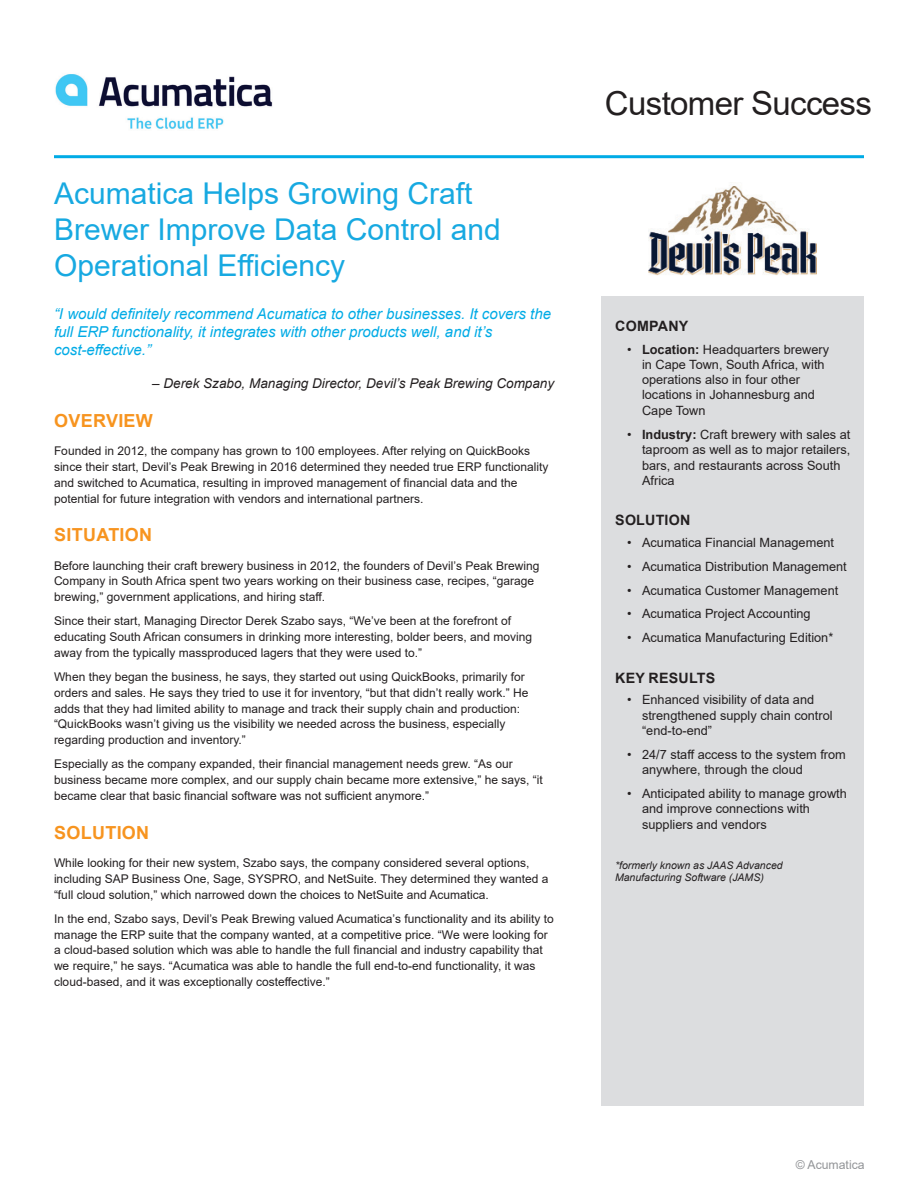
<style>
.page{position:relative;width:918px;height:1188px;background:#fff}
.page>*{position:absolute;margin:0;border:0;box-sizing:border-box;transform-origin:0 0}
.t1{font:33px "Arial";letter-spacing:-.02em;color:#231f20}
.Body_Text{font:30px/36px "Arial";color:#17a9e1}
.Heading_2{font:700 18px "Arial";letter-spacing:.015em;color:#f7941f}
.t2{font:italic 15px/18px "Arial";color:#00abe6}
.Side_bar_heading_1{font:700 14.25px "Arial";letter-spacing:.015em;color:#231f20}
.t3{font:italic 13.5px "Arial";color:#231f20}
.t4{font:12.75px/15.3px "Arial";color:#231f20}
.t5{font:12.3px "Arial";color:#939598}
.Body_Text-2{font:12px/15.8px "Arial";color:#231f20}
.Side_Bar_bullet{font:italic 10.5px/12.6px "Arial";color:#231f20}
.s1{font-weight:700}
</style>
<div class="page">
<hr style="left:54px;top:155px;width:810px;height:3px;background:#00abe6">
<img style="left:55px;top:74px;width:218px;height:55px">
<div style="left:601px;top:296px;width:263px;height:810px;background:#dcdddf"></div>
<img style="left:649px;top:186px;width:168px;height:90px">
<p class="Body_Text" style="left:54px;top:175px;width:448px">Acumatica Helps Growing Craft<br>Brewer Improve Data Control and<br>Operational Efficiency</p>
<p class="t2" style="left:54px;top:305px;width:499px">“I would definitely recommend Acumatica to other businesses. It covers the full ERP functionality, it integrates with other products well, and it’s cost-effective.”</p>
<p class="t3" style="left:152px;top:374px;width:403px">– Derek Szabo, Managing Director, Devil’s Peak Brewing Company</p>
<p class="Heading_2" style="left:54px;top:408px;width:100px">OVERVIEW</p>
<p class="Body_Text-2" style="left:54px;top:443px;width:496px">Founded in 2012, the company has grown to 100 employees. After relying on QuickBooks since their start, Devil’s Peak Brewing in 2016 determined they needed true ERP functionality and switched to Acumatica, resulting in improved management of financial data and the potential for future integration with vendors and international partners.</p>
<p class="Heading_2" style="left:54px;top:522px;width:99px">SITUATION</p>
<p class="Body_Text-2" style="left:54px;top:558px;width:487px">Before launching their craft brewery business in 2012, the founders of Devil’s Peak Brewing<br>Company in South Africa spent two years working on their business case, recipes, “garage brewing,” government applications, and hiring staff.</p>
<p class="Body_Text-2" style="left:54px;top:613px;width:480px">Since their start, Managing Director Derek Szabo says, “We’ve been at the forefront of educating South African consumers in drinking more interesting, bolder beers, and moving away from the typically massproduced lagers that they were used to.”</p>
<p class="Body_Text-2" style="left:54px;top:669px;width:476px">When they began the business, he says, they started out using QuickBooks, primarily for orders and sales. He says they tried to use it for inventory, “but that didn’t really work.” He adds that they had limited ability to manage and track their supply chain and production: “QuickBooks wasn’t giving us the visibility we needed across the business, especially regarding production and inventory.”</p>
<p class="Body_Text-2" style="left:54px;top:756px;width:490px">Especially as the company expanded, their financial management needs grew. “As our business became more complex, and our supply chain became more extensive,” he says, “it became clear that basic financial software was not sufficient anymore.”</p>
<p class="Heading_2" style="left:54px;top:820px;width:96px">SOLUTION</p>
<p class="Body_Text-2" style="left:54px;top:855px;width:496px">While looking for their new system, Szabo says, the company considered several options, including SAP Business One, Sage, SYSPRO, and NetSuite. They determined they wanted a “full cloud solution,” which narrowed down the choices to NetSuite and Acumatica.</p>
<p class="Body_Text-2" style="left:54px;top:911px;width:501px">In the end, Szabo says, Devil’s Peak Brewing valued Acumatica’s functionality and its ability to manage the ERP suite that the company wanted, at a competitive price. “We were looking for a cloud-based solution which was able to handle the full financial and industry capability that we require,” he says. “Acumatica was able to handle the full end-to-end functionality, it was cloud-based, and it was exceptionally costeffective.”</p>
<h1 class="t1" style="left:605px;top:81px;width:269px">Customer Success</h1>
<p class="Side_bar_heading_1" style="left:615px;top:316px;width:75px">COMPANY</p>
<p class="t4" style="left:642px;top:341px;width:189px;text-indent:-15px">• <span class="s1">Location:</span> Headquarters brewery in Cape Town, South Africa, with operations also in four other locations in Johannesburg and<br>Cape Town</p>
<p class="t4" style="left:642px;top:427px;width:210px;text-indent:-15px">• <span class="s1">Industry:</span> Craft brewery with sales at taproom as well as to major retailers, bars, and restaurants across South<br>Africa</p>
<p class="Side_bar_heading_1" style="left:615px;top:510px;width:77px">SOLUTION</p>
<p class="t4" style="left:627px;top:535px;width:209px">• Acumatica Financial Management</p>
<p class="t4" style="left:627px;top:559px;width:221px">• Acumatica Distribution Management</p>
<p class="t4" style="left:627px;top:582px;width:213px">• Acumatica Customer Management</p>
<p class="t4" style="left:627px;top:606px;width:185px">• Acumatica Project Accounting</p>
<p class="t4" style="left:627px;top:630px;width:208px">• Acumatica Manufacturing Edition*</p>
<p class="Side_bar_heading_1" style="left:615px;top:668px;width:102px">KEY RESULTS</p>
<p class="t4" style="left:642px;top:692px;width:192px;text-indent:-15px">• Enhanced visibility of data and strengthened supply chain control “end-to-end”</p>
<p class="t4" style="left:642px;top:747px;width:205px;text-indent:-15px">• 24/7 staff access to the system from anywhere, through the cloud</p>
<p class="t4" style="left:642px;top:786px;width:206px;text-indent:-15px">• Anticipated ability to manage growth and improve connections with suppliers and vendors</p>
<p class="Side_Bar_bullet" style="left:615px;top:859px;width:169px">*formerly known as JAAS Advanced<br>Manufacturing Software (JAMS)</p>
<p class="t5" style="left:796px;top:1156px;width:70px">© Acumatica</p>
</div>
